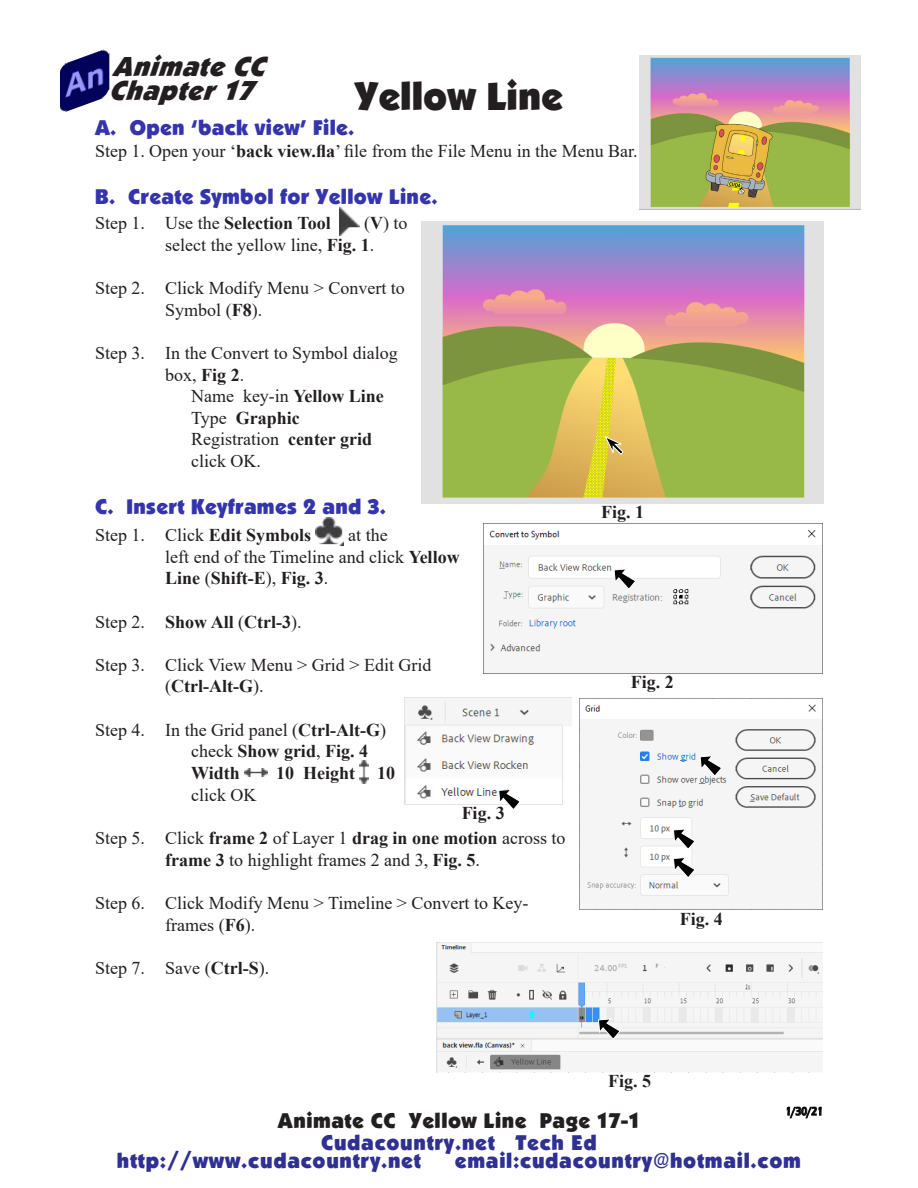
<style>
.page{position:relative;width:918px;height:1188px;background:#fff}
.page>*{position:absolute;margin:0;border:0;box-sizing:border-box;transform-origin:0 0}
.Headline{font:39px "Boulder";color:#231f20}
.Chapter{font:italic 27px/24px "Boulder";color:#231f20}
.Web{font:21px/18px "Boulder";letter-spacing:.035em;color:#2e3092}
.Subhead_1{font:21px "Boulder";letter-spacing:.015em;color:#3434ad}
.Page_Number{font:21px "Boulder";letter-spacing:.025em;color:#231f20}
.Body_text{font:18px/21.6px "Times New Roman";color:#231f20}
.Body_text-2{font:700 18px "Times New Roman";color:#231f20}
.Subhead_1-2{font:18px "Times New Roman";color:#231f20}
.Figure_Number{font:700 18px "Times New Roman";color:#231f20}
.Date{font:600 12px "Eras ITC";color:#000;scale:.8 1}
.s1{font-weight:700}
.s2{font-weight:400}
</style>
<div class="page">
<img style="left:60px;top:49px;width:49px;height:63px">
<svg style="left:786px;top:1106px;width:36px;height:13px"></svg>
<img style="left:340px;top:207px;width:20px;height:28px">
<img style="left:316px;top:518px;width:28px;height:28px">
<img style="left:244px;top:768px;width:23px;height:8px">
<img style="left:360px;top:761px;width:8px;height:23px">
<img style="left:421px;top:222px;width:403px;height:281px">
<img style="left:483px;top:524px;width:340px;height:149px">
<svg style="left:614px;top:568px;width:22px;height:22px"></svg>
<img style="left:405px;top:702px;width:159px;height:102px">
<svg style="left:498px;top:789px;width:23px;height:20px"></svg>
<img style="left:580px;top:698px;width:243px;height:212px">
<svg style="left:700px;top:755px;width:22px;height:22px"></svg>
<svg style="left:673px;top:828px;width:23px;height:22px"></svg>
<svg style="left:673px;top:857px;width:23px;height:21px"></svg>
<svg style="left:605px;top:436px;width:19px;height:20px"></svg>
<img style="left:437px;top:943px;width:386px;height:129px">
<svg style="left:598px;top:1018px;width:23px;height:22px"></svg>
<img style="left:639px;top:56px;width:221px;height:154px">
<p class="Chapter" style="left:109px;top:54px;width:167px">AnimateCC<br>Chapter17</p>
<p class="Headline" style="left:355px;top:73px;width:210px">Yellow Line</p>
<p class="Subhead_1" style="left:95px;top:116px;width:261px">A. Open ‘back view’ File.</p>
<p class="Subhead_1-2" style="left:95px;top:138px;width:544px">Step 1. Open your ‘<span class="s1">back view.fla</span>’ file from the File Menu in the Menu Bar.</p>
<p class="Subhead_1" style="left:95px;top:184px;width:344px">B. Create Symbol for Yellow Line.</p>
<p class="Body_text-2" style="left:95px;top:210px;width:237px"><span class="s2">Step 1. Use the</span> Selection Tool</p>
<p class="Body_text" style="left:165px;top:212px;width:244px;text-indent:199px">(<span class="s1">V</span>) to select the yellow line, <span class="s1">Fig. 1</span>.</p>
<p class="Body_text" style="left:165px;top:277px;width:241px;text-indent:-70px">Step 2. Click Modify Menu &gt; Convert to<br>Symbol (<span class="s1">F8</span>).</p>
<p class="Body_text" style="left:95px;top:342px;width:304px">Step 3. In the Convert to Symbol dialog</p>
<p class="Body_text" style="left:165px;top:363px;width:80px">box, <span class="s1">Fig 2</span>.</p>
<p class="Body_text" style="left:191px;top:385px;width:194px">Name key-in <span class="s1">Yellow Line</span></p>
<p class="Body_text-2" style="left:191px;top:405px;width:110px"><span class="s2">Type</span> Graphic</p>
<p class="Body_text" style="left:191px;top:428px;width:183px">Registration <span class="s1">center grid</span></p>
<p class="Body_text" style="left:191px;top:450px;width:71px">click OK.</p>
<p class="Subhead_1" style="left:95px;top:495px;width:293px">C. Insert Keyframes 2 and 3.</p>
<p class="Body_text" style="left:95px;top:524px;width:218px">Step 1. Click <span class="s1">Edit Symbols</span></p>
<p class="Figure_Number" style="left:601px;top:499px;width:45px">Fig. 1</p>
<p class="Body_text" style="left:165px;top:524px;width:296px;text-indent:183px">at the<br>left end of the Timeline and click <span class="s1">Yellow<br>Line</span> (<span class="s1">Shift-E</span>), <span class="s1">Fig. 3</span>.</p>
<p class="Body_text-2" style="left:95px;top:609px;width:208px"><span class="s2">Step 2.</span> Show All <span class="s2">(</span>Ctrl-3<span class="s2">).</span></p>
<p class="Body_text" style="left:165px;top:653px;width:268px;text-indent:-70px">Step 3. Click View Menu &gt; Grid &gt; Edit Grid (<span class="s1">Ctrl-Alt-G</span>).</p>
<p class="Body_text" style="left:191px;top:718px;width:197px;text-indent:-96px">Step 4. In the Grid panel (<span class="s1">Ctrl-Alt-G</span>) check <span class="s1">Show grid</span>, <span class="s1">Fig. 4<br>Width</span></p>
<p class="Figure_Number" style="left:631px;top:669px;width:45px">Fig. 2</p>
<p class="Body_text-2" style="left:276px;top:760px;width:120px">10 Height 10</p>
<p class="Body_text" style="left:191px;top:784px;width:67px">click OK</p>
<p class="Body_text" style="left:165px;top:827px;width:402px;text-indent:-70px">Step 5. Click <span class="s1">frame 2</span> of Layer 1 <span class="s1">drag in one motion</span> across to <span class="s1">frame 3</span> to highlight frames 2 and 3, <span class="s1">Fig. 5</span>.</p>
<p class="Body_text" style="left:165px;top:892px;width:365px;text-indent:-70px">Step 6. Click Modify Menu &gt; Timeline &gt; Convert to Key&shy;frames (<span class="s1">F6</span>).</p>
<p class="Body_text" style="left:95px;top:956px;width:176px">Step 7. Save (<span class="s1">Ctrl-S</span>).</p>
<p class="Figure_Number" style="left:462px;top:800px;width:45px">Fig. 3</p>
<p class="Figure_Number" style="left:680px;top:906px;width:45px">Fig. 4</p>
<p class="Figure_Number" style="left:608px;top:1068px;width:45px">Fig. 5</p>
<p class="Page_Number" style="left:278px;top:1109px;width:364px">Animate CC Yellow Line Page 17-1</p>
<p class="Date" style="left:785px;top:1104px;width:48px">1/30/21</p>
<p class="Web" style="left:117px;top:1134px;width:481px;text-indent:204px">Cudacountry.net Tech Ed http://www.cudacountry.net</p>
<p class="Web" style="left:455px;top:1152px;width:348px">email:cudacountry@hotmail.com</p>
</div>
